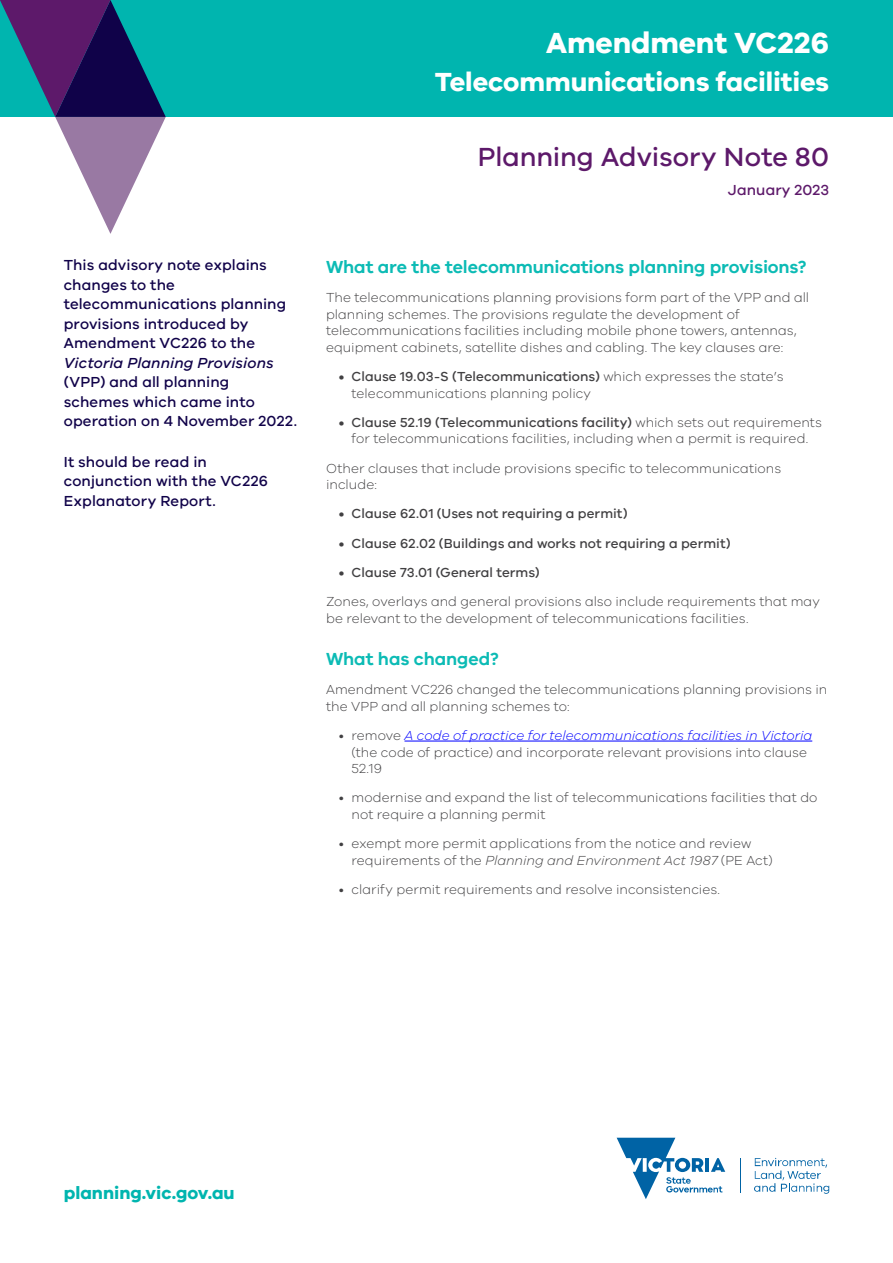
<style>
.page{position:relative;width:893px;height:1263px;background:#fff}
.page>*{position:absolute;margin:0;border:0;box-sizing:border-box;transform-origin:0 0}
.t1{font:700 30px "VIC";color:#fff}
.t2{font:700 27px "VIC";letter-spacing:-.005em;color:#fff}
.t3{font:500 27px "VIC";color:#5d196a}
.t4{font:600 18px "VIC";letter-spacing:-.005em;color:#0cbbb5}
.t5{font:700 18px "VIC";color:#00b5af}
.t6{font:500 15px/19.5px "VIC";letter-spacing:.01em;color:#100249}
.t7{font:italic 500 15px "VIC";letter-spacing:.005em;color:#100249}
.t8{font:500 15px "VIC";letter-spacing:.01em;color:#5d196a}
.t9{font:300 13.5px/16.5px "VIC";letter-spacing:.005em;color:#414042}
.t10{font:500 13.5px "VIC";letter-spacing:.005em;color:#414042}
.s1{font-weight:500}
.s2{font-style:italic;color:#00f}
.s3{font-style:italic}
</style>
<div class="page">
<div style="left:0;top:0;width:893px;height:117px;background:#00b5af"></div>
<svg style="left:0;top:0;width:166px;height:234px"></svg>
<hr style="left:404px;top:741px;width:408px;height:1px;background:#00f">
<svg style="left:617px;top:1138px;width:108px;height:61px"></svg>
<hr style="left:740px;top:1158px;width:1px;height:34px;background:#0063a5">
<svg style="left:754px;top:1158px;width:75px;height:36px"></svg>
<p class="t6" style="left:64px;top:255px;width:224px">This advisory note explains changes to the telecommunications planning provisions introduced by<br>Amendment VC226 to the</p>
<p class="t7" style="left:64px;top:354px;width:211px">Victoria Planning Provisions</p>
<p class="t6" style="left:64px;top:372px;width:235px">(VPP) and all planning schemes which came into operation on 4 November 2022.</p>
<p class="t6" style="left:64px;top:452px;width:206px">It should be read in conjunction with the VC226<br>Explanatory Report.</p>
<h1 class="t1" style="left:546px;top:24px;width:285px">Amendment VC226</h1>
<h2 class="t2" style="left:435px;top:66px;width:396px">Telecommunications facilities</h2>
<h2 class="t3" style="left:478px;top:140px;width:353px">Planning Advisory Note 80</h2>
<p class="t8" style="left:728px;top:181px;width:103px">January 2023</p>
<h3 class="t4" style="left:326px;top:256px;width:482px">What are the telecommunications planning provisions?</h3>
<p class="t9" style="left:326px;top:289px;width:485px">The telecommunications planning provisions form part of the VPP and all planning schemes. The provisions regulate the development of telecommunications facilities including mobile phone towers, antennas, equipment cabinets, satellite dishes and cabling. The key clauses are:</p>
<p class="t9" style="left:351px;top:368px;width:434px;text-indent:-13px"><span class="s1">• Clause 19.03-S (Telecommunications)</span> which expresses the state’s telecommunications planning policy</p>
<p class="t9" style="left:339px;top:414px;width:485px;text-align:center"><span class="s1">• Clause 52.19 (Telecommunications facility)</span> which sets out requirements for telecommunications facilities, including when a permit is required.</p>
<p class="t9" style="left:326px;top:459px;width:457px">Other clauses that include provisions specific to telecommunications include:</p>
<p class="t10" style="left:339px;top:506px;width:290px">• Clause 62.01 (Uses not requiring a permit)</p>
<p class="t10" style="left:339px;top:535px;width:393px">• Clause 62.02 (Buildings and works not requiring a permit)</p>
<p class="t10" style="left:339px;top:564px;width:202px">• Clause 73.01 (General terms)</p>
<p class="t9" style="left:326px;top:593px;width:495px">Zones, overlays and general provisions also include requirements that may be relevant to the development of telecommunications facilities.</p>
<h3 class="t4" style="left:326px;top:648px;width:174px">What has changed?</h3>
<p class="t9" style="left:326px;top:681px;width:503px">Amendment VC226 changed the telecommunications planning provisions in the VPP and all planning schemes to:</p>
<p class="t9" style="left:351px;top:727px;width:462px;text-indent:-13px">• remove <span class="s2">A code of practice for telecommunications facilities in Victoria </span>(the code of practice) and incorporate relevant provisions into clause<br>52.19</p>
<p class="t9" style="left:351px;top:789px;width:467px;text-indent:-13px">• modernise and expand the list of telecommunications facilities that do not require a planning permit</p>
<p class="t9" style="left:351px;top:835px;width:423px;text-indent:-13px">• exempt more permit applications from the notice and review requirements of the <span class="s3">Planning and Environment Act 1987</span> (PE Act)</p>
<p class="t9" style="left:339px;top:880px;width:383px">• clarify permit requirements and resolve inconsistencies.</p>
<h3 class="t5" style="left:64px;top:1182px;width:172px">planning.vic.gov.au</h3>
</div>
